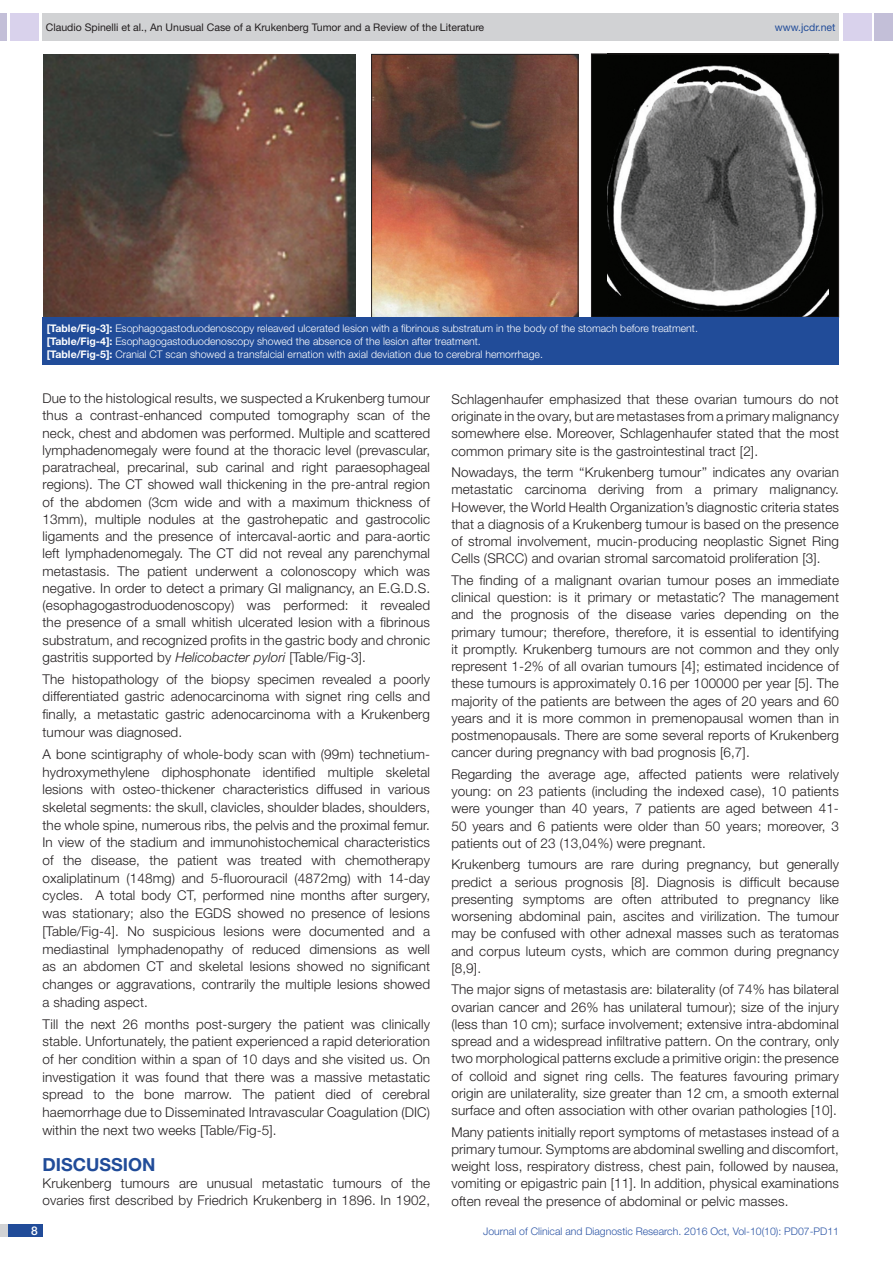
<style>
.page{position:relative;width:893px;height:1263px;background:#fff}
.page>*{position:absolute;margin:0;border:0;box-sizing:border-box;transform-origin:0 0}
.Heading{font:700 18px "Helvetica Neue";color:#214c99}
.Body_text{font:300 13.5px/17.2px "Helvetica Neue";letter-spacing:.01em;color:#231f20;text-align:justify}
.t1{font:500 12px "Helvetica Neue";color:#fff}
.Table_text{font:300 10.5px "Helvetica Neue";color:#fff}
.t2{font:10.5px "Helvetica Neue";color:#231f20}
.t3{font:300 10.5px "Helvetica Neue";color:#2d56a6}
.t4{font:10.5px "Helvetica Neue";color:#214c99}
.s1{font-weight:700}
.s2{font-style:italic}
</style>
<div class="page">
<div style="left:0;top:13px;width:7px;height:28px;background:#c3bfd8"></div>
<div style="left:10px;top:13px;width:29px;height:28px;background:#d9d2ec"></div>
<div style="left:43px;top:13px;width:796px;height:28px;background:#d1d2d4"></div>
<div style="left:875px;top:13px;width:18px;height:28px;background:#c3bfd8"></div>
<div style="left:843px;top:13px;width:29px;height:28px;background:#d9d2ec"></div>
<div style="left:0;top:1224px;width:43px;height:13px;background:#d1d2d4"></div>
<div style="left:8px;top:1224px;width:35px;height:13px;background:#214c99"></div>
<img style="left:43px;top:54px;width:313px;height:263px">
<img style="left:373px;top:56px;width:203px;height:261px">
<div style="left:371px;top:54px;width:207px;height:265px;border:1px solid #231f20"></div>
<div style="left:591px;top:54px;width:248px;height:263px;background:#040503"></div>
<img style="left:608px;top:65px;width:220px;height:250px">
<div style="left:591px;top:54px;width:248px;height:263px;border:1px solid #231f20"></div>
<div style="left:43px;top:317px;width:796px;height:48px;background:#214c99"></div>
<p class="t2" style="left:46px;top:21px;width:440px">Claudio Spinelli et al., An Unusual Case of a Krukenberg Tumor and a Review of the Literature</p>
<p class="t4" style="left:775px;top:21px;width:62px">www.jcdr.net</p>
<p class="Table_text" style="left:47px;top:322px;width:653px"><span class="s1">[Table/Fig-3]:</span> Esophagogastoduodenoscopy releaved ulcerated lesion with a fibrinous substratum in the body of the stomach before treatment.</p>
<p class="Table_text" style="left:47px;top:335px;width:436px"><span class="s1">[Table/Fig-4]:</span> Esophagogastoduodenoscopy showed the absence of the lesion after treatment.</p>
<p class="Table_text" style="left:47px;top:347px;width:498px"><span class="s1">[Table/Fig-5]:</span> Cranial CT scan showed a transfalcial ernation with axial deviation due to cerebral hemorrhage.</p>
<p class="Body_text" style="left:43px;top:389px;width:389px">Due to the histological results, we suspected a Krukenberg tumour thus a contrast-enhanced computed tomography scan of the neck, chest and abdomen was performed. Multiple and scattered lymphadenomegaly were found at the thoracic level (prevascular, paratracheal, precarinal, sub carinal and right paraesophageal regions). The CT showed wall thickening in the pre-antral region of the abdomen (3cm wide and with a maximum thickness of 13mm), multiple nodules at the gastrohepatic and gastrocolic ligaments and the presence of intercaval-aortic and para-aortic left lymphadenomegaly. The CT did not reveal any parenchymal metastasis. The patient underwent a colonoscopy which was negative. In order to detect a primary GI malignancy, an E.G.D.S. (esophagogastroduodenoscopy) was performed: it revealed the presence of a small whitish ulcerated lesion with a fibrinous substratum, and recognized profits in the gastric body and chronic gastritis supported by <span class="s2">Helicobacter pylori</span> [Table/Fig-3].</p>
<p class="Body_text" style="left:43px;top:670px;width:389px;line-height:17.7px">The histopathology of the biopsy specimen revealed a poorly differentiated gastric adenocarcinoma with signet ring cells and finally, a metastatic gastric adenocarcinoma with a Krukenberg tumour was diagnosed.</p>
<p class="Body_text" style="left:43px;top:745px;width:389px;line-height:17.7px">A bone scintigraphy of whole-body scan with (99m) technetium&shy;hydroxymethylene diphosphonate identified multiple skeletal lesions with osteo-thickener characteristics diffused in various skeletal segments: the skull, clavicles, shoulder blades, shoulders, the whole spine, numerous ribs, the pelvis and the proximal femur.<br>In view of the stadium and immunohistochemical characteristics of the disease, the patient was treated with chemotherapy oxaliplatinum (148mg) and 5-fluorouracil (4872mg) with 14-day cycles. A total body CT, performed nine months after surgery, was stationary; also the EGDS showed no presence of lesions [Table/Fig-4]. No suspicious lesions were documented and a mediastinal lymphadenopathy of reduced dimensions as well as an abdomen CT and skeletal lesions showed no significant changes or aggravations, contrarily the multiple lesions showed a shading aspect.</p>
<p class="Body_text" style="left:43px;top:1015px;width:389px;line-height:17.7px">Till the next 26 months post-surgery the patient was clinically stable. Unfortunately, the patient experienced a rapid deterioration of her condition within a span of 10 days and she visited us. On investigation it was found that there was a massive metastatic spread to the bone marrow. The patient died of cerebral haemorrhage due to Disseminated Intravascular Coagulation (DIC) within the next two weeks [Table/Fig-5].</p>
<p class="Heading" style="left:43px;top:1153px;width:115px">DISCUSSION</p>
<p class="Body_text" style="left:43px;top:1174px;width:389px">Krukenberg tumours are unusual metastatic tumours of the ovaries first described by Friedrich Krukenberg in 1896. In 1902,</p>
<p class="Body_text" style="left:451px;top:390px;width:389px">Schlagenhaufer emphasized that these ovarian tumours do not originate in the ovary, but are metastases from a primary malignancy somewhere else. Moreover, Schlagenhaufer stated that the most common primary site is the gastrointestinal tract [2].</p>
<p class="Body_text" style="left:451px;top:463px;width:389px">Nowadays, the term ‘‘Krukenberg tumour’’ indicates any ovarian metastatic carcinoma deriving from a primary malignancy.<br>However, the World Health Organization’s diagnostic criteria states that a diagnosis of a Krukenberg tumour is based on the presence of stromal involvement, mucin-producing neoplastic Signet Ring Cells (SRCC) and ovarian stromal sarcomatoid proliferation [3].</p>
<p class="Body_text" style="left:451px;top:571px;width:389px">The finding of a malignant ovarian tumour poses an immediate clinical question: is it primary or metastatic? The management and the prognosis of the disease varies depending on the primary tumour; therefore, therefore, it is essential to identifying it promptly. Krukenberg tumours are not common and they only represent 1-2% of all ovarian tumours [4]; estimated incidence of these tumours is approximately 0.16 per 100000 per year [5]. The majority of the patients are between the ages of 20 years and 60 years and it is more common in premenopausal women than in postmenopausals. There are some several reports of Krukenberg cancer during pregnancy with bad prognosis [6,7].</p>
<p class="Body_text" style="left:451px;top:765px;width:389px">Regarding the average age, affected patients were relatively young: on 23 patients (including the indexed case), 10 patients were younger than 40 years, 7 patients are aged between 41- 50 years and 6 patients were older than 50 years; moreover, 3 patients out of 23 (13,04%) were pregnant.</p>
<p class="Body_text" style="left:451px;top:856px;width:389px">Krukenberg tumours are rare during pregnancy, but generally predict a serious prognosis [8]. Diagnosis is difficult because presenting symptoms are often attributed to pregnancy like worsening abdominal pain, ascites and virilization. The tumour may be confused with other adnexal masses such as teratomas and corpus luteum cysts, which are common during pregnancy [8,9].</p>
<p class="Body_text" style="left:451px;top:981px;width:389px">The major signs of metastasis are: bilaterality (of 74% has bilateral ovarian cancer and 26% has unilateral tumour); size of the injury (less than 10 cm); surface involvement; extensive intra-abdominal spread and a widespread infiltrative pattern. On the contrary, only two morphological patterns exclude a primitive origin: the presence of colloid and signet ring cells. The features favouring primary origin are unilaterality, size greater than 12 cm, a smooth external surface and often association with other ovarian pathologies [10].</p>
<p class="Body_text" style="left:451px;top:1123px;width:389px">Many patients initially report symptoms of metastases instead of a primary tumour. Symptoms are abdominal swelling and discomfort, weight loss, respiratory distress, chest pain, followed by nausea, vomiting or epigastric pain [11]. In addition, physical examinations often reveal the presence of abdominal or pelvic masses.</p>
<p class="t1" style="left:31px;top:1223px;width:8px">8</p>
<p class="t3" style="left:483px;top:1225px;width:357px">Journal of Clinical and Diagnostic Research. 2016 Oct, Vol-10(10): PD07-PD11</p>
</div>
